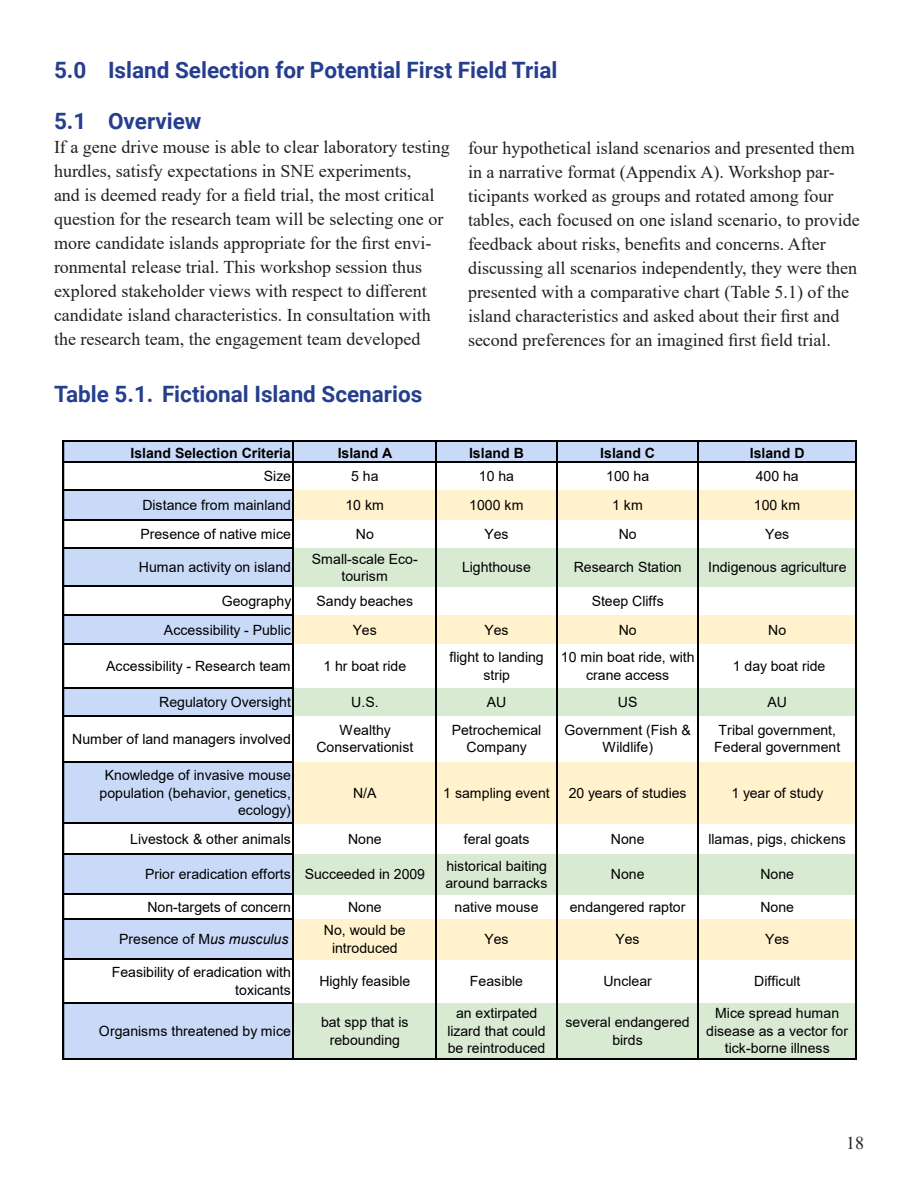
<style>
.page{position:relative;width:918px;height:1188px;background:#fff}
.page>*{position:absolute;margin:0;border:0;box-sizing:border-box;transform-origin:0 0}
.TOC_Header{font:700 22.5px "Roboto";color:#253f8e}
.t1{font:18px/24px "Times New Roman";color:#231f20}
.t2{font:14.1px/17.5px "Arial";color:#000;text-align:center}
.t3{font:700 14.1px "Arial";color:#000}
.s1{font-style:italic}
</style>
<div class="page">
<div style="left:64px;top:441px;width:791px;height:22px;background:#c9daf8"></div>
<div style="left:64px;top:490px;width:230px;height:30px;background:#c9daf8"></div>
<div style="left:293px;top:490px;width:562px;height:30px;background:#fff2cc"></div>
<div style="left:64px;top:548px;width:230px;height:39px;background:#c9daf8"></div>
<div style="left:293px;top:548px;width:562px;height:39px;background:#d9ead3"></div>
<div style="left:64px;top:615px;width:230px;height:29px;background:#c9daf8"></div>
<div style="left:293px;top:615px;width:562px;height:29px;background:#fff2cc"></div>
<div style="left:64px;top:688px;width:230px;height:28px;background:#c9daf8"></div>
<div style="left:293px;top:688px;width:562px;height:28px;background:#d9ead3"></div>
<div style="left:64px;top:762px;width:230px;height:62px;background:#c9daf8"></div>
<div style="left:293px;top:762px;width:562px;height:62px;background:#fff2cc"></div>
<div style="left:64px;top:854px;width:230px;height:40px;background:#c9daf8"></div>
<div style="left:293px;top:854px;width:562px;height:40px;background:#d9ead3"></div>
<div style="left:64px;top:919px;width:230px;height:40px;background:#c9daf8"></div>
<div style="left:293px;top:919px;width:562px;height:40px;background:#fff2cc"></div>
<div style="left:64px;top:1003px;width:230px;height:55px;background:#c9daf8"></div>
<div style="left:293px;top:1003px;width:562px;height:55px;background:#d9ead3"></div>
<hr style="left:64px;top:489px;width:230px;height:2px;background:#000">
<hr style="left:64px;top:519px;width:230px;height:1px;background:#000">
<hr style="left:64px;top:548px;width:230px;height:1px;background:#000">
<hr style="left:64px;top:586px;width:230px;height:1px;background:#000">
<hr style="left:64px;top:614px;width:230px;height:2px;background:#000">
<hr style="left:64px;top:643px;width:230px;height:2px;background:#000">
<hr style="left:64px;top:687px;width:230px;height:2px;background:#000">
<hr style="left:64px;top:715px;width:230px;height:1px;background:#000">
<hr style="left:64px;top:761px;width:230px;height:2px;background:#000">
<hr style="left:64px;top:823px;width:230px;height:1px;background:#000">
<hr style="left:64px;top:854px;width:230px;height:1px;background:#000">
<hr style="left:64px;top:894px;width:230px;height:1px;background:#000">
<hr style="left:64px;top:918px;width:230px;height:2px;background:#000">
<hr style="left:64px;top:958px;width:230px;height:2px;background:#000">
<hr style="left:64px;top:1002px;width:230px;height:2px;background:#000">
<hr style="left:293px;top:441px;width:1px;height:618px;background:#000">
<hr style="left:435px;top:441px;width:2px;height:618px;background:#000">
<hr style="left:556px;top:441px;width:1px;height:618px;background:#000">
<hr style="left:698px;top:441px;width:1px;height:618px;background:#000">
<hr style="left:64px;top:441px;width:793px;height:1px;background:#000">
<hr style="left:64px;top:462px;width:793px;height:1px;background:#000">
<hr style="left:63px;top:440px;width:794px;height:1px;background:#000">
<hr style="left:63px;top:440px;width:1px;height:619px;background:#000">
<hr style="left:63px;top:1058px;width:794px;height:1px;background:#000">
<hr style="left:855px;top:440px;width:2px;height:619px;background:#000">
<p class="TOC_Header" style="left:54px;top:54px;width:505px">5.0 Island Selection for Potential First Field Trial</p>
<p class="TOC_Header" style="left:54px;top:106px;width:149px">5.1 Overview</p>
<p class="t1" style="left:54px;top:135px;width:397px">If a gene drive mouse is able to clear laboratory testing hurdles, satisfy expectations in SNE experiments,<br>and is deemed ready for a field trial, the most critical question for the research team will be selecting one or more candidate islands appropriate for the first envi&shy;ronmental release trial. This workshop session thus explored stakeholder views with respect to different candidate island characteristics. In consultation with</p>
<p class="t1" style="left:54px;top:327px;width:368px">the research team, the engagement team developed</p>
<p class="TOC_Header" style="left:54px;top:378px;width:370px">Table 5.1. Fictional Island Scenarios</p>
<p class="t1" style="left:468px;top:136px;width:393px">four hypothetical island scenarios and presented them in a narrative format (Appendix A). Workshop par&shy;ticipants worked as groups and rotated among four tables, each focused on one island scenario, to provide feedback about risks, benefits and concerns. After discussing all scenarios independently, they were then presented with a comparative chart (Table 5.1) of the island characteristics and asked about their first and second preferences for an imagined first field trial.</p>
<p class="t3" style="left:131px;top:443px;width:162px">Island Selection Criteria</p>
<p class="t3" style="left:338px;top:443px;width:56px">Island A</p>
<p class="t3" style="left:469px;top:443px;width:56px">Island B</p>
<p class="t3" style="left:600px;top:443px;width:56px">Island C</p>
<p class="t3" style="left:750px;top:443px;width:56px">Island D</p>
<p class="t2" style="left:264px;top:467px;width:29px">Size</p>
<p class="t2" style="left:351px;top:467px;width:29px">5 ha</p>
<p class="t2" style="left:479px;top:467px;width:37px">10 ha</p>
<p class="t2" style="left:606px;top:467px;width:44px">100 ha</p>
<p class="t2" style="left:756px;top:467px;width:44px">400 ha</p>
<p class="t2" style="left:142px;top:496px;width:150px">Distance from mainland</p>
<p class="t2" style="left:345px;top:496px;width:40px">10 km</p>
<p class="t2" style="left:469px;top:496px;width:56px">1000 km</p>
<p class="t2" style="left:612px;top:496px;width:32px">1 km</p>
<p class="t2" style="left:754px;top:496px;width:48px">100 km</p>
<p class="t2" style="left:140px;top:525px;width:152px">Presence of native mice</p>
<p class="t2" style="left:356px;top:525px;width:20px">No</p>
<p class="t2" style="left:485px;top:525px;width:26px">Yes</p>
<p class="t2" style="left:619px;top:525px;width:20px">No</p>
<p class="t2" style="left:765px;top:525px;width:26px">Yes</p>
<p class="t2" style="left:139px;top:559px;width:154px">Human activity on island</p>
<p class="t2" style="left:312px;top:550px;width:107px">Small-scale Eco&shy;tourism</p>
<p class="t2" style="left:462px;top:559px;width:70px">Lighthouse</p>
<p class="t2" style="left:574px;top:559px;width:109px">Research Station</p>
<p class="t2" style="left:708px;top:559px;width:140px">Indigenous agriculture</p>
<p class="t2" style="left:222px;top:592px;width:71px">Geography</p>
<p class="t2" style="left:317px;top:592px;width:98px">Sandy beaches</p>
<p class="t2" style="left:592px;top:592px;width:74px">Steep Cliffs</p>
<p class="t2" style="left:164px;top:621px;width:128px">Accessibility - Public</p>
<p class="t2" style="left:353px;top:621px;width:26px">Yes</p>
<p class="t2" style="left:485px;top:621px;width:26px">Yes</p>
<p class="t2" style="left:619px;top:621px;width:20px">No</p>
<p class="t2" style="left:768px;top:621px;width:20px">No</p>
<p class="t2" style="left:106px;top:657px;width:186px">Accessibility - Research team</p>
<p class="t2" style="left:323px;top:657px;width:84px">1 hr boat ride</p>
<p class="t2" style="left:449px;top:648px;width:96px">flight to landing strip</p>
<p class="t2" style="left:561px;top:648px;width:135px">10 min boat ride, with crane access</p>
<p class="t2" style="left:733px;top:657px;width:94px">1 day boat ride</p>
<p class="t2" style="left:159px;top:693px;width:133px">Regulatory Oversight</p>
<p class="t2" style="left:351px;top:693px;width:29px">U.S.</p>
<p class="t2" style="left:487px;top:693px;width:21px">AU</p>
<p class="t2" style="left:618px;top:693px;width:21px">US</p>
<p class="t2" style="left:768px;top:693px;width:21px">AU</p>
<p class="t2" style="left:72px;top:730px;width:220px">Number of land managers involved</p>
<p class="t2" style="left:316px;top:721px;width:98px">Wealthy<br>Conservationist</p>
<p class="t2" style="left:452px;top:721px;width:91px">Petrochemical<br>Company</p>
<p class="t2" style="left:564px;top:721px;width:128px">Government (Fish &amp;<br>Wildlife)</p>
<p class="t2" style="left:714px;top:721px;width:128px">Tribal government,<br>Federal government</p>
<p class="t2" style="left:100px;top:766px;width:193px;text-align:right">Knowledge of invasive mouse population (behavior, genetics, ecology)</p>
<p class="t2" style="left:353px;top:784px;width:25px">N/A</p>
<p class="t2" style="left:443px;top:784px;width:108px">1 sampling event</p>
<p class="t2" style="left:569px;top:784px;width:119px">20 years of studies</p>
<p class="t2" style="left:731px;top:784px;width:94px">1 year of study</p>
<p class="t2" style="left:130px;top:830px;width:162px">Livestock &amp; other animals</p>
<p class="t2" style="left:348px;top:830px;width:35px">None</p>
<p class="t2" style="left:464px;top:830px;width:67px">feral goats</p>
<p class="t2" style="left:611px;top:830px;width:35px">None</p>
<p class="t2" style="left:709px;top:830px;width:139px">llamas, pigs, chickens</p>
<p class="t2" style="left:145px;top:865px;width:281px">Prior eradication efforts Succeeded in 2009</p>
<p class="t2" style="left:446px;top:857px;width:104px;text-align:left">historical baiting around barracks</p>
<p class="t2" style="left:611px;top:865px;width:35px">None</p>
<p class="t2" style="left:760px;top:865px;width:35px">None</p>
<p class="t2" style="left:147px;top:898px;width:145px">Non-targets of concern</p>
<p class="t2" style="left:348px;top:898px;width:35px">None</p>
<p class="t2" style="left:455px;top:898px;width:85px">native mouse</p>
<p class="t2" style="left:570px;top:898px;width:117px">endangered raptor</p>
<p class="t2" style="left:760px;top:898px;width:35px">None</p>
<p class="t2" style="left:119px;top:930px;width:171px">Presence of M<span class="s1">us musculus</span></p>
<p class="t2" style="left:324px;top:921px;width:83px">No, would be introduced</p>
<p class="t2" style="left:485px;top:930px;width:26px">Yes</p>
<p class="t2" style="left:616px;top:930px;width:26px">Yes</p>
<p class="t2" style="left:765px;top:930px;width:26px">Yes</p>
<p class="t2" style="left:112px;top:963px;width:181px;text-align:right">Feasibility of eradication with toxicants</p>
<p class="t2" style="left:319px;top:972px;width:93px">Highly feasible</p>
<p class="t2" style="left:470px;top:972px;width:55px">Feasible</p>
<p class="t2" style="left:603px;top:972px;width:50px">Unclear</p>
<p class="t2" style="left:754px;top:972px;width:48px">Difficult</p>
<p class="t2" style="left:99px;top:1022px;width:194px">Organisms threatened by mice</p>
<p class="t2" style="left:321px;top:1013px;width:89px">bat spp that is rebounding</p>
<p class="t2" style="left:448px;top:1005px;width:100px">an extirpated lizard that could be reintroduced</p>
<p class="t2" style="left:566px;top:1013px;width:126px">several endangered birds</p>
<p class="t2" style="left:706px;top:1005px;width:143px">Mice spread human disease as a vector for tick-borne illness</p>
<p class="t1" style="left:846px;top:1131px;width:19px">18</p>
</div>
